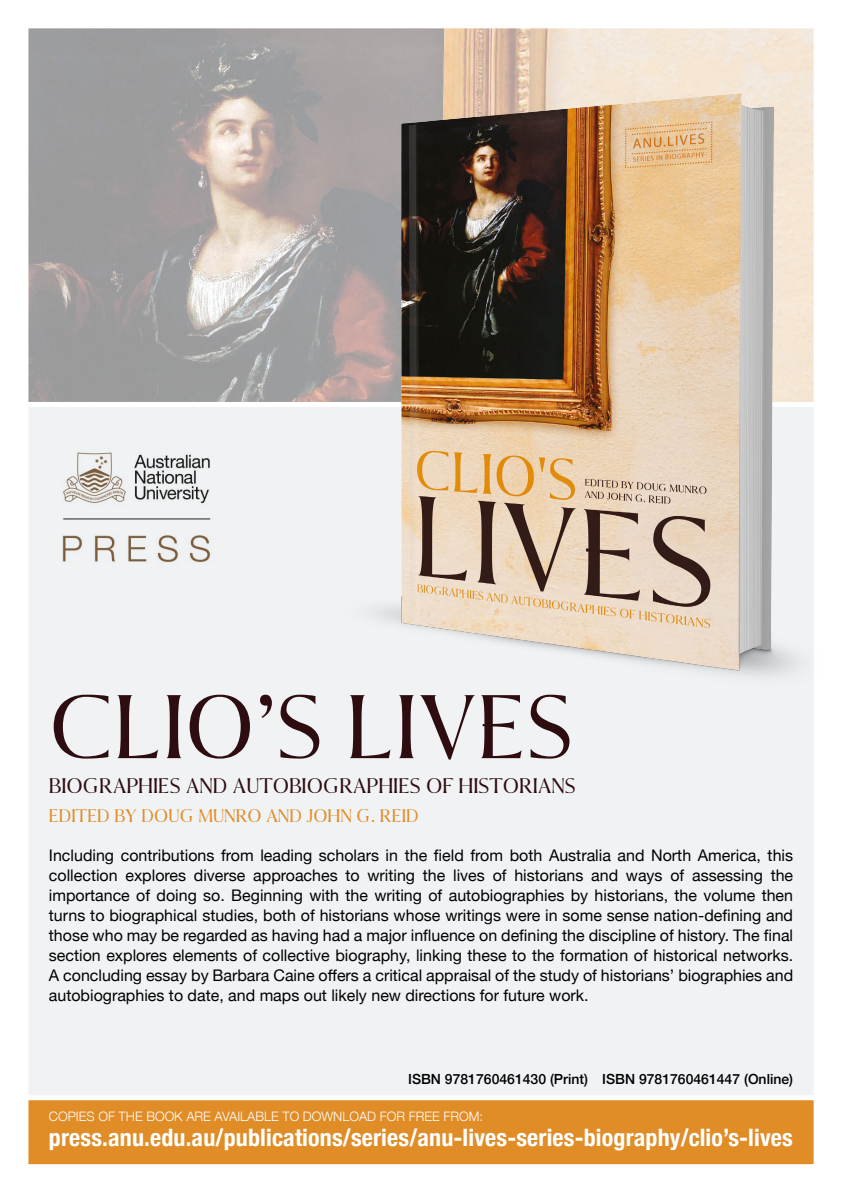
<style>
.page{position:relative;width:842px;height:1191px;background:#fff}
.page>*{position:absolute;margin:0;border:0;box-sizing:border-box;transform-origin:0 0}
.t1{font:94px "Sondra";color:#2d0d10}
.t2{font:700 condensed 24px "Helvetica Neue";letter-spacing:.005em;color:#fff}
.t3{font:22px "Sondra";color:#2d0d10}
.t4{font:19px "Sondra";color:#e08c27}
.t5{font:16px/20px "Helvetica Neue";color:#000;text-align:justify}
.t6{font:500 14px "Helvetica Neue";color:#000}
.t7{font:300 13px "Helvetica Neue";color:#fff}
</style>
<div class="page">
<div style="left:28px;top:28px;width:97px;height:371px;background:#9c9b9d"></div>
<div style="left:28px;top:399px;width:785px;height:693px;background:#f0f2f4"></div>
<img style="left:125px;top:28px;width:689px;height:710px">
<svg style="left:28px;top:1092px;width:786px;height:73px;background:#e39941"></svg>
<img style="left:34px;top:427px;width:217px;height:158px">
<h1 class="t1" style="left:49px;top:672px;width:526px">CLIO’S LIVES</h1>
<h3 class="t3" style="left:49px;top:773px;width:528px">BIOGRAPHIES AND AUTOBIOGRAPHIES OF HISTORIANS</h3>
<p class="t4" style="left:49px;top:804px;width:371px">EDITED BY DOUG MUNRO AND JOHN G. REID</p>
<p class="t5" style="left:49px;top:846px;width:746px">Including contributions from leading scholars in the field from both Australia and North America, this collection explores diverse approaches to writing the lives of historians and ways of assessing the importance of doing so. Beginning with the writing of autobiographies by historians, the volume then turns to biographical studies, both of historians whose writings were in some sense nation-defining and those who may be regarded as having had a major influence on defining the discipline of history. The final section explores elements of collective biography, linking these to the formation of historical networks.<br>A concluding essay by Barbara Caine offers a critical appraisal of the study of historians’ biographies and autobiographies to date, and maps out likely new directions for future work.</p>
<p class="t6" style="left:408px;top:1067px;width:386px">ISBN 9781760461430 (Print) ISBN 9781760461447 (Online)</p>
<p class="t7" style="left:49px;top:1105px;width:436px">COPIES OF THE BOOK ARE AVAILABLE TO DOWNLOAD FOR FREE FROM:</p>
<h2 class="t2" style="left:49px;top:1117px;width:745px">press.anu.edu.au/publications/series/anu-lives-series-biography/clio’s-lives</h2>
</div>
